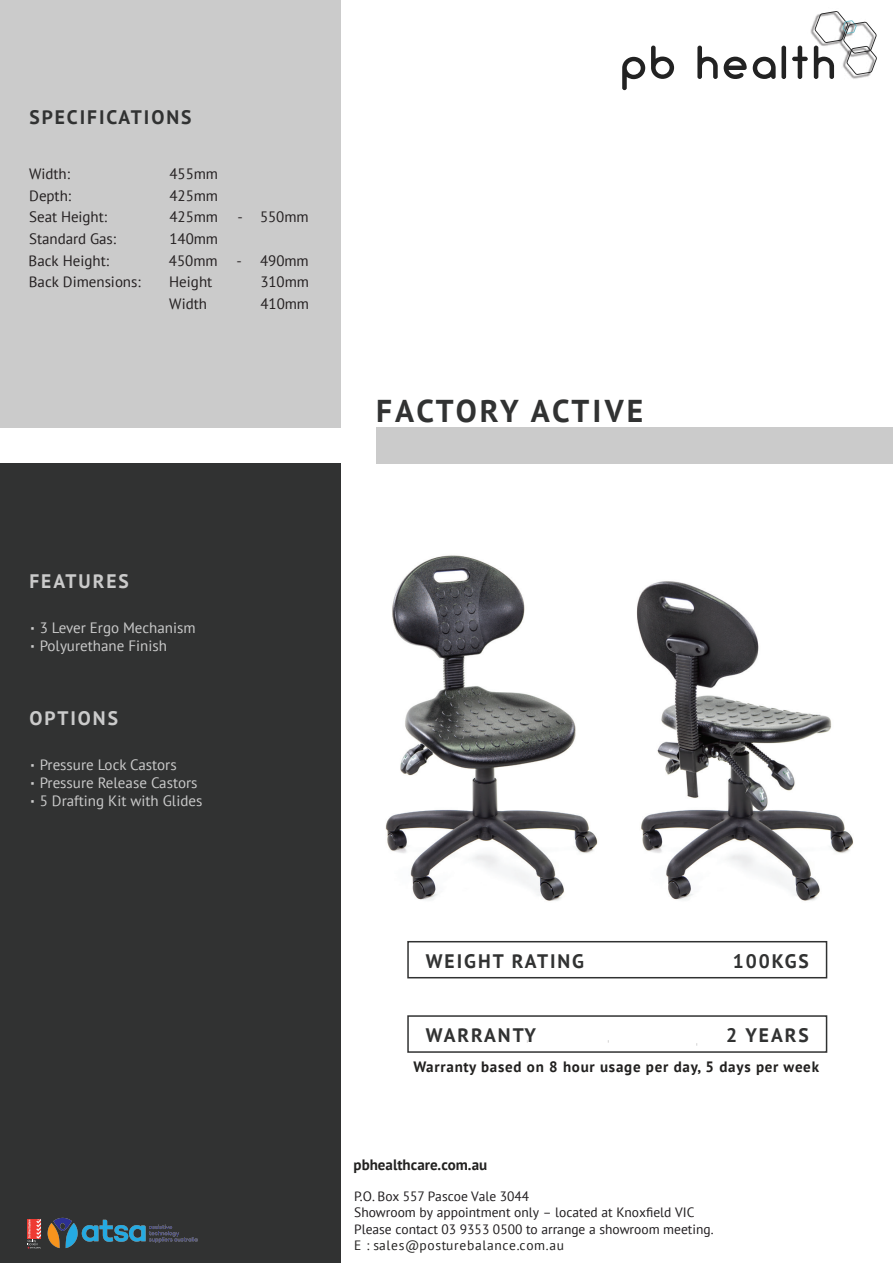
<style>
.page{position:relative;width:893px;height:1263px;background:#fff}
.page>*{position:absolute;margin:0;border:0;box-sizing:border-box;transform-origin:0 0}
.t1{font:700 31.5px "PT Sans";letter-spacing:.07em;color:#313232}
.t2{font:700 19.5px "PT Sans";letter-spacing:.1em;color:#313232}
.t3{font:700 19.5px "PT Sans";letter-spacing:.1em;color:#cbcbcb}
.t4{font:15px "PT Sans";letter-spacing:-.005em;color:#231f20}
.t5{font:15px "PT Sans";color:#cbcbcb}
.t6{font:700 15px "PT Sans";letter-spacing:.05em;color:#21201f}
.t7{font:700 15px "PT Sans";color:#222120}
.t8{font:13.5px/16.4px "PT Sans";color:#1f1c1e}
.t9{font:13.5px "PT Sans";letter-spacing:.05em;color:#222120}
.s1{font-family:"Calibri";font-weight:300}
</style>
<div class="page">
<img style="left:323px;top:463px;width:275px;height:472px">
<img style="left:636px;top:581px;width:217px;height:320px">
<div style="left:376px;top:428px;width:517px;height:36px;background:#cbcbcb"></div>
<div style="left:407px;top:941px;width:420px;height:37px;border:2px solid #313232"></div>
<div style="left:407px;top:1015px;width:420px;height:38px;border:2px solid #313232"></div>
<div style="left:0;top:464px;width:340px;height:799px;background:#313232"></div>
<div style="left:0;top:0;width:340px;height:428px;background:#cbcbcb"></div>
<svg style="left:28px;top:1219px;width:13px;height:30px"></svg>
<img style="left:47px;top:1217px;width:151px;height:31px">
<img style="left:810px;top:21px;width:4px;height:57px">
<svg style="left:622px;top:57px;width:23px;height:33px"></svg>
<svg style="left:651px;top:46px;width:23px;height:33px"></svg>
<svg style="left:697px;top:46px;width:21px;height:33px"></svg>
<svg style="left:724px;top:57px;width:23px;height:22px"></svg>
<svg style="left:753px;top:57px;width:23px;height:22px"></svg>
<div style="left:781px;top:46px;width:5px;height:33px;background:#222;border-radius:2px"></div>
<svg style="left:792px;top:46px;width:16px;height:33px"></svg>
<svg style="left:814px;top:11px;width:63px;height:68px"></svg>
<h2 class="t2" style="left:29px;top:105px;width:164px">SPECIFICATIONS</h2>
<p class="t4" style="left:29px;top:164px;width:42px">Width:</p>
<p class="t4" style="left:170px;top:164px;width:50px">455mm</p>
<p class="t4" style="left:29px;top:186px;width:43px">Depth:</p>
<p class="t4" style="left:170px;top:186px;width:50px">425mm</p>
<p class="t4" style="left:29px;top:208px;width:79px">Seat Height:</p>
<p class="t4" style="left:170px;top:208px;width:50px">425mm</p>
<p class="t4" style="left:237px;top:208px;width:73px">- 550mm</p>
<p class="t4" style="left:29px;top:229px;width:88px">Standard Gas:</p>
<p class="t4" style="left:170px;top:229px;width:50px">140mm</p>
<p class="t4" style="left:29px;top:272px;width:113px">Back Dimensions:</p>
<p class="t4" style="left:169px;top:272px;width:45px">Height</p>
<p class="t4" style="left:260px;top:272px;width:50px">310mm</p>
<p class="t4" style="left:169px;top:294px;width:39px">Width</p>
<p class="t4" style="left:260px;top:294px;width:50px">410mm</p>
<p class="t4" style="left:29px;top:251px;width:82px">Back Height:</p>
<p class="t4" style="left:169px;top:251px;width:50px">450mm</p>
<p class="t4" style="left:237px;top:251px;width:74px">- 490mm</p>
<h1 class="t1" style="left:376px;top:390px;width:269px">FACTORY ACTIVE</h1>
<h2 class="t3" style="left:29px;top:568px;width:101px">FEATURES</h2>
<p class="t5" style="left:29px;top:618px;width:168px"><span class="s1">▪</span> 3 Lever Ergo Mechanism</p>
<p class="t5" style="left:29px;top:636px;width:139px"><span class="s1">▪</span> Polyurethane Finish</p>
<h2 class="t3" style="left:29px;top:706px;width:90px">OPTIONS</h2>
<p class="t5" style="left:29px;top:755px;width:149px"><span class="s1">▪</span> Pressure Lock Castors</p>
<p class="t5" style="left:29px;top:773px;width:169px"><span class="s1">▪</span> Pressure Release Castors</p>
<p class="t5" style="left:29px;top:791px;width:174px"><span class="s1">▪</span> 5 Drafting Kit with Glides</p>
<h2 class="t2" style="left:426px;top:948px;width:160px">WEIGHT RATING</h2>
<h2 class="t2" style="left:733px;top:948px;width:78px">100KGS</h2>
<h2 class="t2" style="left:426px;top:1022px;width:111px">WARRANTY</h2>
<h2 class="t2" style="left:726px;top:1022px;width:84px">2 YEARS</h2>
<p class="t6" style="left:413px;top:1057px;width:407px">Warranty based on 8 hour usage per day, 5 days per week</p>
<p class="t7" style="left:354px;top:1155px;width:135px">pbhealthcare.com.au</p>
<p class="t8" style="left:354px;top:1188px;width:361px">P.O. Box 557 Pascoe Vale 3044<br>Showroom by appointment only – located at Knoxfield VIC<br>Please contact 03 9353 0500 to arrange a showroom meeting.</p>
<p class="t9" style="left:354px;top:1236px;width:211px">E : sales@posturebalance.com.au</p>
</div>
